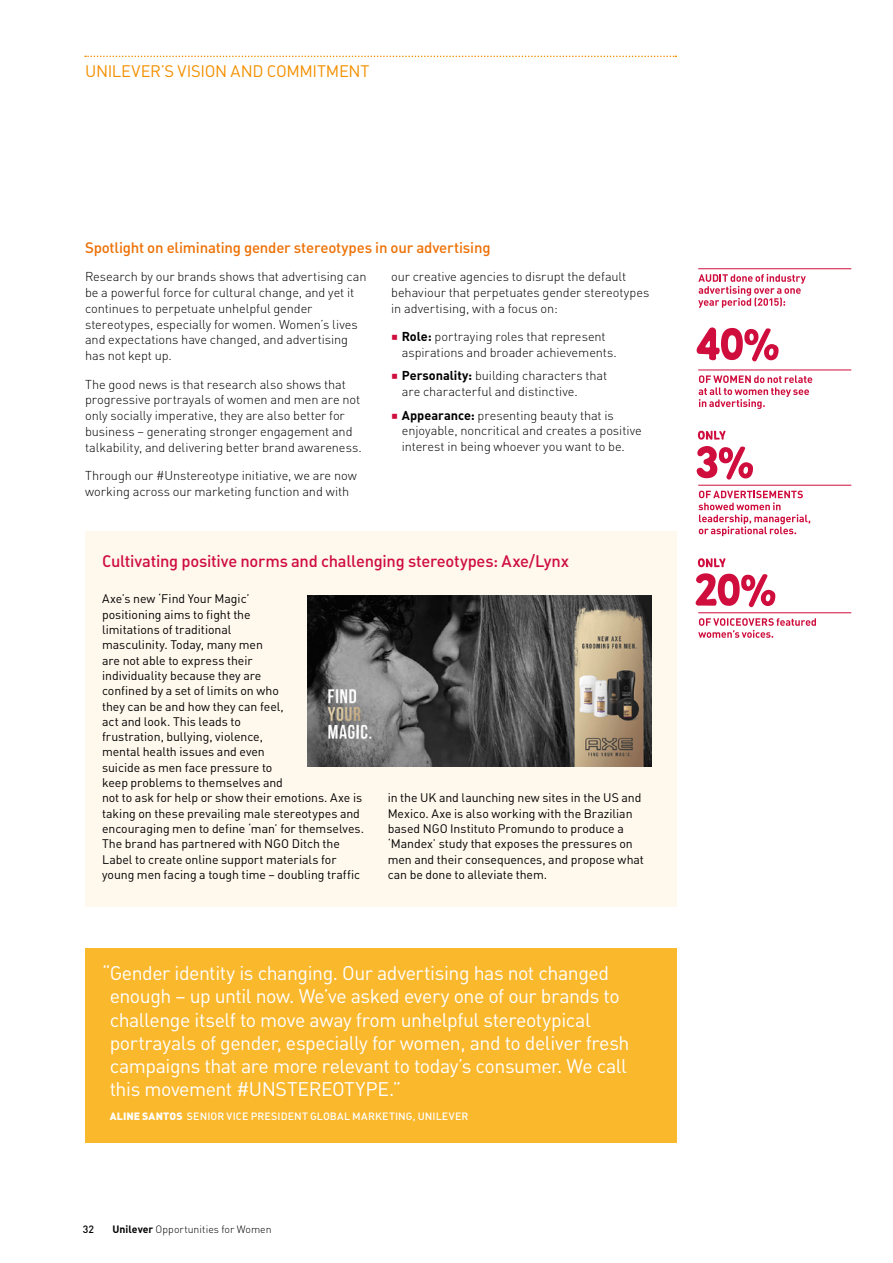
<style>
.page{position:relative;width:893px;height:1263px;background:#fff}
.page>*{position:absolute;margin:0;border:0;box-sizing:border-box;transform-origin:0 0}
.PULL_QUOTE{font:19.5px/23.2px "DIN Pro";letter-spacing:-.025em;color:#fff}
.case_study_title{font:500 16.5px "DIN Pro";letter-spacing:-.015em;color:#cf0e3e}
.t1{font:16.5px "DIN Pro";letter-spacing:-.02em;color:#f39000}
.subhead{font:500 15px "DIN Pro";letter-spacing:-.01em;color:#ed7004}
._02_Body_Text{font:300 12.75px/15.8px "DIN Pro";letter-spacing:-.005em;color:#000}
.case_study_body{font:12.3px/15.3px "DIN Pro";letter-spacing:-.005em;color:#000}
.PULL_QUOTE-2{font:500 10.5px "DIN Pro";letter-spacing:.01em;color:#fff}
.t2{font:300 10.5px "DIN Pro";letter-spacing:.005em;color:#000}
.t3{font:500 10.5px "DIN Pro";color:#000}
.s1{color:#cf0e3e}
.s2{font-weight:700}
.s3{font-weight:900}
</style>
<div class="page">
<svg style="left:697px;top:327px;width:82px;height:34px"></svg>
<hr style="left:698px;top:370px;width:153px;height:1px;background:#cf0e3e">
<svg style="left:699px;top:375px;width:113px;height:34px"></svg>
<svg style="left:698px;top:431px;width:27px;height:9px"></svg>
<svg style="left:696px;top:446px;width:57px;height:34px"></svg>
<hr style="left:698px;top:485px;width:153px;height:1px;background:#cf0e3e">
<svg style="left:698px;top:491px;width:112px;height:45px"></svg>
<svg style="left:698px;top:558px;width:27px;height:9px"></svg>
<svg style="left:696px;top:573px;width:79px;height:34px"></svg>
<hr style="left:698px;top:612px;width:153px;height:1px;background:#cf0e3e">
<svg style="left:698px;top:618px;width:118px;height:20px"></svg>
<hr style="left:698px;top:268px;width:153px;height:1px;background:#cf0e3e">
<svg style="left:698px;top:274px;width:108px;height:34px"></svg>
<div style="left:85px;top:531px;width:591px;height:376px;background:#fff8ed"></div>
<img style="left:308px;top:595px;width:343px;height:171px">
<div style="left:85px;top:948px;width:591px;height:195px;background:#fab82d"></div>
<svg style="left:85px;top:56px;width:591px;height:1px"></svg>
<p class="t1" style="left:85px;top:59px;width:286px">UNILEVER’S VISION AND COMMITMENT</p>
<p class="subhead" style="left:85px;top:235px;width:407px">Spotlight on eliminating gender stereotypes in our advertising</p>
<p class="_02_Body_Text" style="left:85px;top:268px;width:283px">Research by our brands shows that advertising can be a powerful force for cultural change, and yet it continues to perpetuate unhelpful gender stereotypes, especially for women. Women’s lives and expectations have changed, and advertising has not kept up.</p>
<p class="_02_Body_Text" style="left:85px;top:375px;width:278px">The good news is that research also shows that progressive portrayals of women and men are not only socially imperative, they are also better for business – generating stronger engagement and talkability, and delivering better brand awareness.</p>
<p class="_02_Body_Text" style="left:85px;top:466px;width:273px">Through our #Unstereotype initiative, we are now working across our marketing function and with</p>
<p class="_02_Body_Text" style="left:391px;top:268px;width:260px">our creative agencies to disrupt the default behaviour that perpetuates gender stereotypes in advertising, with a focus on:</p>
<p class="_02_Body_Text" style="left:402px;top:328px;width:216px;text-indent:-11px"><span class="s1">○</span> <span class="s2">Role:</span> portraying roles that represent aspirations and broader achievements.</p>
<p class="_02_Body_Text" style="left:402px;top:367px;width:207px;text-indent:-11px"><span class="s1">○</span> <span class="s2">Personality:</span> building characters that are characterful and distinctive.</p>
<p class="_02_Body_Text" style="left:402px;top:406px;width:242px;text-indent:-11px"><span class="s1">○</span> <span class="s2">Appearance:</span> presenting beauty that is enjoyable, noncritical and creates a positive interest in being whoever you want to be.</p>
<p class="case_study_title" style="left:102px;top:547px;width:468px">Cultivating positive norms and challenging stereotypes: Axe/Lynx</p>
<p class="case_study_body" style="left:102px;top:590px;width:263px">Axe’s new ‘Find Your Magic’<br>positioning aims to fight the<br>limitations of traditional<br>masculinity. Today, many men<br>are not able to express their<br>individuality because they are<br>confined by a set of limits on who<br>they can be and how they can feel,<br>act and look. This leads to<br>frustration, bullying, violence,<br>mental health issues and even<br>suicide as men face pressure to<br>keep problems to themselves and<br>not to ask for help or show their emotions. Axe is taking on these prevailing male stereotypes and encouraging men to define ‘man’ for themselves.<br>The brand has partnered with NGO Ditch the Label to create online support materials for young men facing a tough time – doubling traffic</p>
<p class="case_study_body" style="left:388px;top:789px;width:258px">in the UK and launching new sites in the US and Mexico. Axe is also working with the Brazilian based NGO Instituto Promundo to produce a ‘Mandex’ study that exposes the pressures on men and their consequences, and propose what can be done to alleviate them.</p>
<p class="PULL_QUOTE" style="left:110px;top:960px;width:521px;text-indent:-8px">“Gender identity is changing. Our advertising has not changed enough – up until now. We’ve asked every one of our brands to challenge itself to move away from unhelpful stereotypical portrayals of gender, especially for women, and to deliver fresh campaigns that are more relevant to today’s consumer. We call this movement #UNSTEREOTYPE.”</p>
<p class="PULL_QUOTE-2" style="left:110px;top:1108px;width:360px"><span class="s3">ALINE SANTOS</span> SENIOR VICE PRESIDENT GLOBAL MARKETING, UNILEVER</p>
<p class="t3" style="left:83px;top:1220px;width:13px">32</p>
<p class="t2" style="left:112px;top:1221px;width:161px"><span class="s2">Unilever</span> Opportunities for Women</p>
</div>
